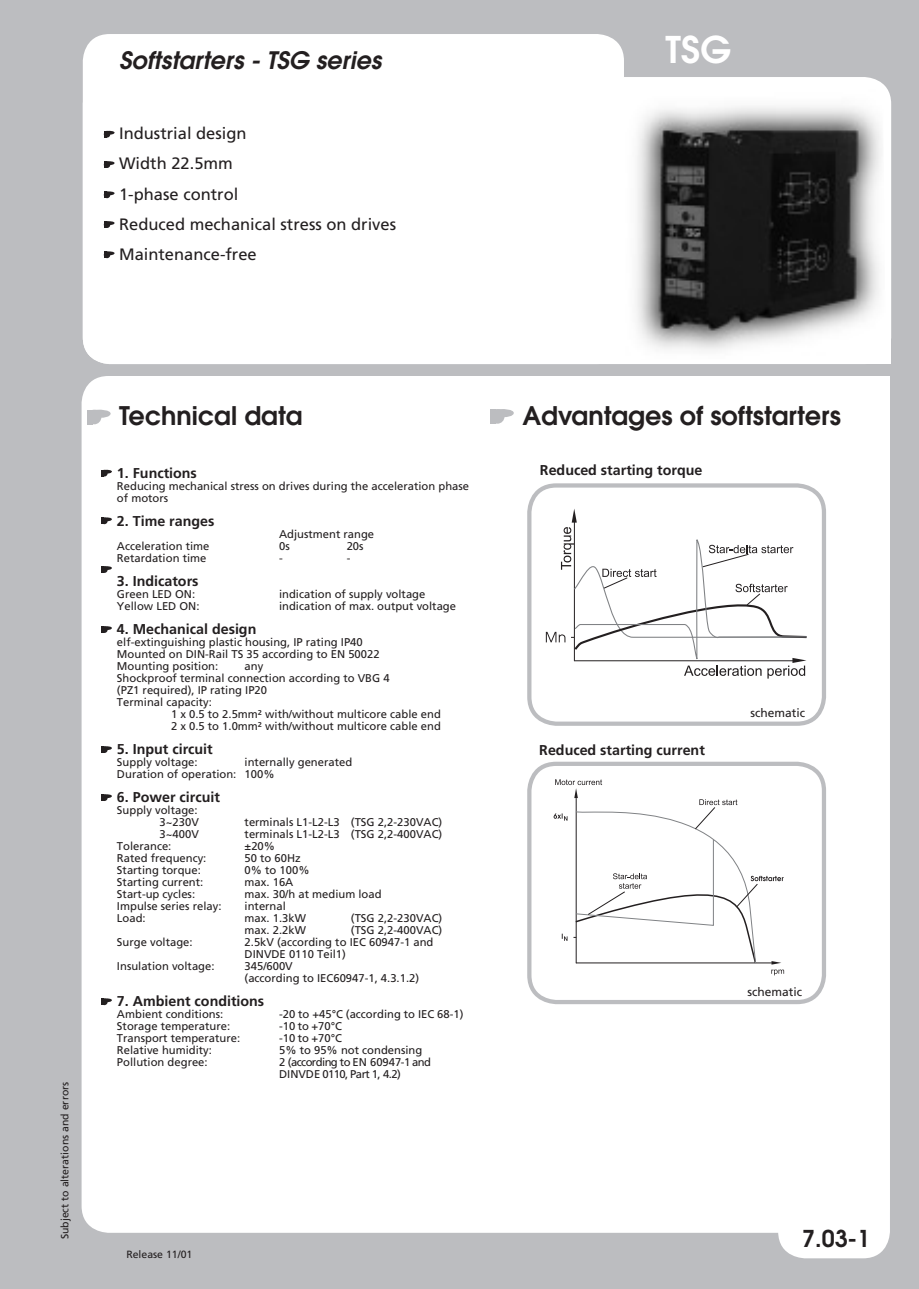
<style>
.page{position:relative;width:919px;height:1289px;background:#fff}
.page>*{position:absolute;margin:0;border:0;box-sizing:border-box;transform-origin:0 0}
.t1{font:600 36.6px "Avant Garde";color:#fff}
.t2{font:600 25.5px "Avant Garde";color:#231f20}
.t3{font:italic 600 24px "Avant Garde";color:#231f20}
.t4{font:600 23.1px "Avant Garde";color:#231f20}
.t5{font:16.5px/30.2px "Frutiger";color:#231f20}
.t6{font:700 14.25px "Frutiger";color:#231f20}
.t7{font:12px "Frutiger";color:#231f20}
.t8{font:11.25px/12px "Frutiger";color:#231f20}
.t9{font:11.25px/12px "Frutiger";letter-spacing:-.05em;color:#231f20}
.t10{font:10.5px "Frutiger";color:#231f20}
</style>
<div class="page">
<div style="left:0;top:0;width:918px;height:1288px;background:#bcbdc0"></div>
<div style="left:82px;top:376px;width:696px;height:856px;background:#fff"></div>
<div style="left:778px;top:594px;width:111px;height:664px;background:#fff"></div>
<div style="left:588px;top:376px;width:301px;height:218px;background:#fff"></div>
<div style="left:600px;top:191px;width:291px;height:173px;background:#fff"></div>
<div style="left:83px;top:34px;width:541px;height:330px;background:#fff"></div>
<img style="left:619px;top:89px;width:266px;height:270px">
<svg style="left:104px;top:131px;width:10px;height:7px"></svg>
<svg style="left:104px;top:161px;width:10px;height:7px"></svg>
<svg style="left:104px;top:191px;width:10px;height:7px"></svg>
<svg style="left:104px;top:221px;width:10px;height:7px"></svg>
<svg style="left:104px;top:251px;width:10px;height:7px"></svg>
<svg style="left:101px;top:470px;width:11px;height:6px"></svg>
<svg style="left:101px;top:517px;width:11px;height:7px"></svg>
<svg style="left:101px;top:566px;width:11px;height:7px"></svg>
<svg style="left:101px;top:626px;width:11px;height:7px"></svg>
<svg style="left:101px;top:746px;width:11px;height:7px"></svg>
<svg style="left:101px;top:794px;width:11px;height:7px"></svg>
<svg style="left:101px;top:998px;width:11px;height:7px"></svg>
<svg style="left:97px;top:409px;width:14px;height:9px"></svg>
<div style="left:87px;top:409px;width:14px;height:15px;background:#bcbdc0;border-radius:50%"></div>
<div style="left:87px;top:409px;width:6px;height:15px;background:#bcbdc0"></div>
<svg style="left:500px;top:409px;width:13px;height:8px"></svg>
<div style="left:490px;top:409px;width:14px;height:14px;background:#bcbdc0;border-radius:50%"></div>
<div style="left:490px;top:409px;width:6px;height:14px;background:#bcbdc0"></div>
<svg style="left:525px;top:481px;width:303px;height:242px"></svg>
<svg style="left:525px;top:759px;width:303px;height:243px;background:#f5f5f6"></svg>
<p class="t3" style="left:119px;top:47px;width:264px">Softstarters - TSG series</p>
<p class="t5" style="left:119px;top:118px;width:278px">Industrial design<br>Width 22.5mm<br>1-phase control<br>Reduced mechanical stress on drives<br>Maintenance-free</p>
<p class="t1" style="left:665px;top:29px;width:67px">TSG</p>
<p class="t10" style="left:59px;top:1239px;width:159px;rotate:-90deg">Subject to alterations and errors</p>
<p class="t2" style="left:119px;top:401px;width:185px">Technical data</p>
<p class="t6" style="left:117px;top:464px;width:81px">1. Functions</p>
<p class="t8" style="left:117px;top:480px;width:353px">Reducing mechanical stress on drives during the acceleration phase of motors</p>
<p class="t6" style="left:117px;top:512px;width:99px">2. Time ranges</p>
<p class="t8" style="left:279px;top:528px;width:97px">Adjustment range</p>
<p class="t8" style="left:117px;top:540px;width:94px">Acceleration time</p>
<p class="t8" style="left:279px;top:540px;width:12px">0s</p>
<p class="t8" style="left:347px;top:540px;width:18px">20s</p>
<p class="t8" style="left:117px;top:552px;width:91px">Retardation time</p>
<p class="t8" style="left:279px;top:552px;width:5px">-</p>
<p class="t8" style="left:347px;top:552px;width:5px">-</p>
<p class="t6" style="left:117px;top:572px;width:83px">3. Indicators</p>
<p class="t8" style="left:117px;top:588px;width:80px">Green LED ON:</p>
<p class="t8" style="left:279px;top:588px;width:148px">indication of supply voltage</p>
<p class="t8" style="left:117px;top:600px;width:84px">Yellow LED ON:</p>
<p class="t8" style="left:279px;top:600px;width:178px">indication of max. output voltage</p>
<p class="t6" style="left:117px;top:620px;width:141px">4. Mechanical design</p>
<p class="t8" style="left:117px;top:636px;width:264px">elf-extinguishing plastic housing, IP rating IP40<br>Mounted on DIN-Rail TS 35 according to EN 50022<br>Mounting position:</p>
<p class="t8" style="left:244px;top:660px;width:20px">any</p>
<p class="t8" style="left:117px;top:672px;width:274px">Shockproof terminal connection according to VBG 4</p>
<p class="t8" style="left:117px;top:684px;width:152px">(PZ1 required), IP rating IP20</p>
<p class="t8" style="left:117px;top:696px;width:97px">Terminal capacity:</p>
<p class="t8" style="left:171px;top:708px;width:271px">1 x 0.5 to 2.5mm² with/without multicore cable end</p>
<p class="t8" style="left:171px;top:720px;width:271px">2 x 0.5 to 1.0mm² with/without multicore cable end</p>
<p class="t6" style="left:117px;top:740px;width:97px">5. Input circuit</p>
<p class="t8" style="left:117px;top:756px;width:82px">Supply voltage:</p>
<p class="t8" style="left:117px;top:756px;width:237px;text-indent:128px">internally generated<br>Duration of operation: 100%</p>
<p class="t6" style="left:117px;top:788px;width:104px">6. Power circuit</p>
<p class="t8" style="left:117px;top:804px;width:83px;text-align:right">Supply voltage:<br>3~230V</p>
<p class="t8" style="left:244px;top:816px;width:199px">terminals L1-L2-L3 (TSG 2,2-230VAC)</p>
<p class="t8" style="left:159px;top:828px;width:41px">3~400V</p>
<p class="t8" style="left:244px;top:828px;width:199px">terminals L1-L2-L3 (TSG 2,2-400VAC)</p>
<p class="t8" style="left:117px;top:840px;width:56px">Tolerance:</p>
<p class="t8" style="left:244px;top:840px;width:32px">±20%</p>
<p class="t8" style="left:117px;top:852px;width:91px">Rated frequency:</p>
<p class="t8" style="left:244px;top:852px;width:58px">50 to 60Hz</p>
<p class="t8" style="left:117px;top:864px;width:85px">Starting torque:</p>
<p class="t8" style="left:244px;top:864px;width:67px">0% to 100%</p>
<p class="t8" style="left:117px;top:876px;width:88px">Starting current:</p>
<p class="t8" style="left:244px;top:876px;width:50px">max. 16A</p>
<p class="t8" style="left:117px;top:888px;width:80px">Start-up cycles:</p>
<p class="t8" style="left:244px;top:888px;width:138px">max. 30/h at medium load</p>
<p class="t8" style="left:117px;top:900px;width:106px">Impulse series relay:</p>
<p class="t8" style="left:244px;top:900px;width:43px">internal</p>
<p class="t8" style="left:117px;top:912px;width:30px">Load:</p>
<p class="t8" style="left:244px;top:912px;width:63px">max. 1.3kW</p>
<p class="t8" style="left:351px;top:912px;width:93px">(TSG 2,2-230VAC)</p>
<p class="t8" style="left:244px;top:924px;width:63px">max. 2.2kW</p>
<p class="t8" style="left:351px;top:924px;width:93px">(TSG 2,2-400VAC)</p>
<p class="t8" style="left:117px;top:936px;width:77px">Surge voltage:</p>
<p class="t8" style="left:244px;top:936px;width:190px">2.5kV (according to IEC 60947-1 and<br>DINVDE 0110 Teil1)</p>
<p class="t8" style="left:117px;top:960px;width:99px">Insulation voltage:</p>
<p class="t8" style="left:244px;top:960px;width:176px">345/600V<br>(according to IEC60947-1, 4.3.1.2)</p>
<p class="t6" style="left:117px;top:992px;width:149px">7. Ambient conditions</p>
<p class="t8" style="left:117px;top:1008px;width:108px">Ambient conditions:</p>
<p class="t8" style="left:279px;top:1008px;width:186px">-20 to +45°C (according to IEC 68-1)</p>
<p class="t8" style="left:117px;top:1020px;width:115px">Storage temperature:</p>
<p class="t8" style="left:279px;top:1020px;width:65px">-10 to +70°C</p>
<p class="t8" style="left:117px;top:1032px;width:125px">Transport temperature:</p>
<p class="t8" style="left:279px;top:1032px;width:65px">-10 to +70°C</p>
<p class="t8" style="left:117px;top:1044px;width:97px">Relative humidity:</p>
<p class="t8" style="left:279px;top:1044px;width:145px">5% to 95% not condensing</p>
<p class="t8" style="left:117px;top:1056px;width:92px">Pollution degree:</p>
<p class="t9" style="left:279px;top:1056px;width:153px">2 (according to EN 60947-1 and<br>DINVDE 0110, Part 1, 4.2)</p>
<p class="t10" style="left:126px;top:1247px;width:67px">Release 11/01</p>
<p class="t2" style="left:522px;top:401px;width:320px">Advantages of softstarters</p>
<p class="t6" style="left:540px;top:462px;width:164px">Reduced starting torque</p>
<p class="t6" style="left:539px;top:742px;width:167px">Reduced starting current</p>
<p class="t7" style="left:750px;top:705px;width:56px">schematic</p>
<p class="t7" style="left:747px;top:985px;width:56px">schematic</p>
<p class="t4" style="left:802px;top:1225px;width:70px">7.03-1</p>
</div>
